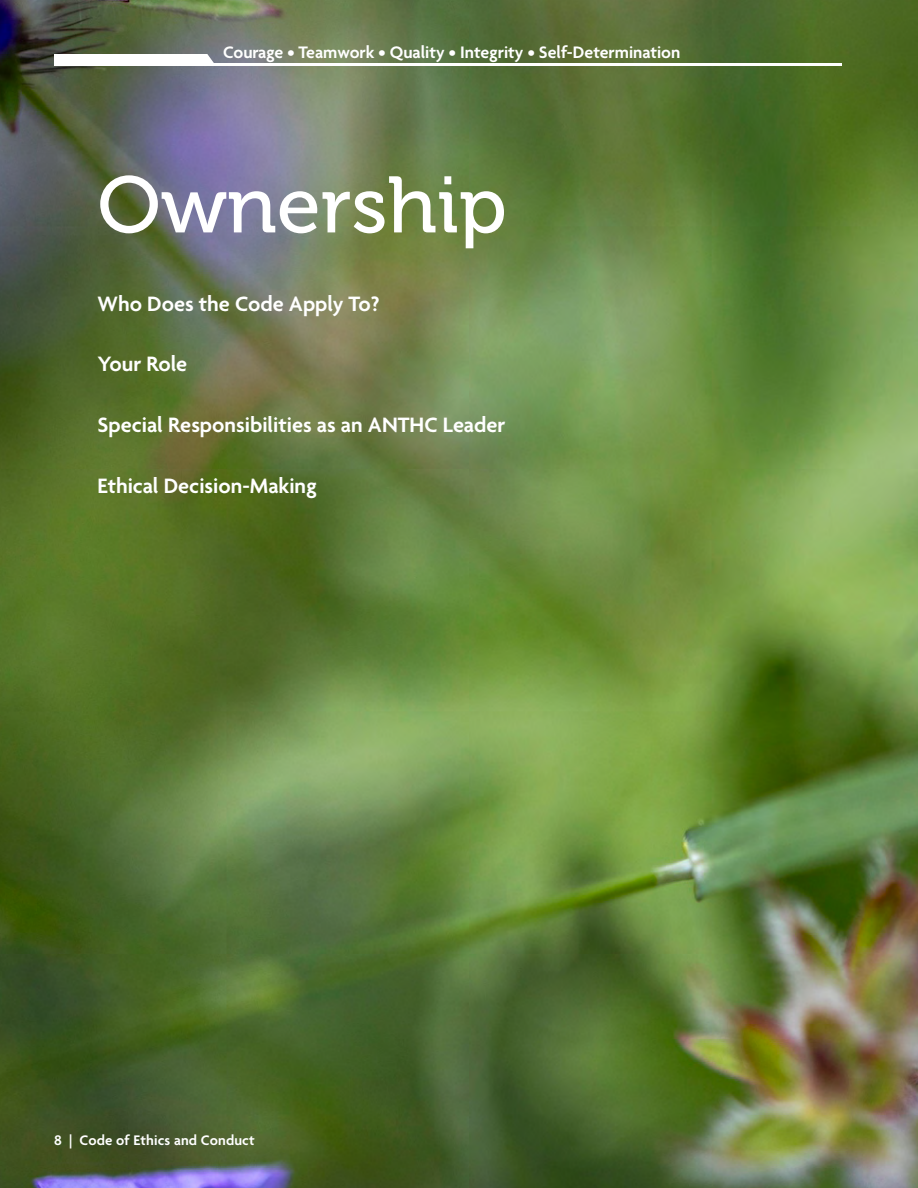
<style>
.page{position:relative;width:918px;height:1188px;background:#fff}
.page>*{position:absolute;margin:0;border:0;box-sizing:border-box;transform-origin:0 0}
.White_Header{font:79.5px "Museo 500";color:#fff}
.White_Body{font:600 22.5px "Agenda";color:#fff}
.t1{font:600 18px "Agenda";color:#fff}
.t2{font:600 15px "Agenda";letter-spacing:.01em;color:#fff}
</style>
<div class="page">
<img style="left:0;top:0;width:918px;height:1188px">
<hr style="left:54px;top:63px;width:788px;height:3px;background:#fff">
<svg style="left:54px;top:54px;width:160px;height:9px"></svg>
<p class="t1" style="left:223px;top:42px;width:459px">Courage • Teamwork • Quality • Integrity • Self-Determination</p>
<p class="White_Header" style="left:98px;top:162px;width:411px">Ownership</p>
<p class="White_Body" style="left:98px;top:291px;width:283px">Who Does the Code Apply To?</p>
<p class="White_Body" style="left:98px;top:352px;width:91px">Your Role</p>
<p class="White_Body" style="left:98px;top:413px;width:409px">Special Responsibilities as an ANTHC Leader</p>
<p class="White_Body" style="left:98px;top:473px;width:221px">Ethical Decision-Making</p>
<p class="t2" style="left:54px;top:1132px;width:202px">8 | Code of Ethics and Conduct</p>
</div>
